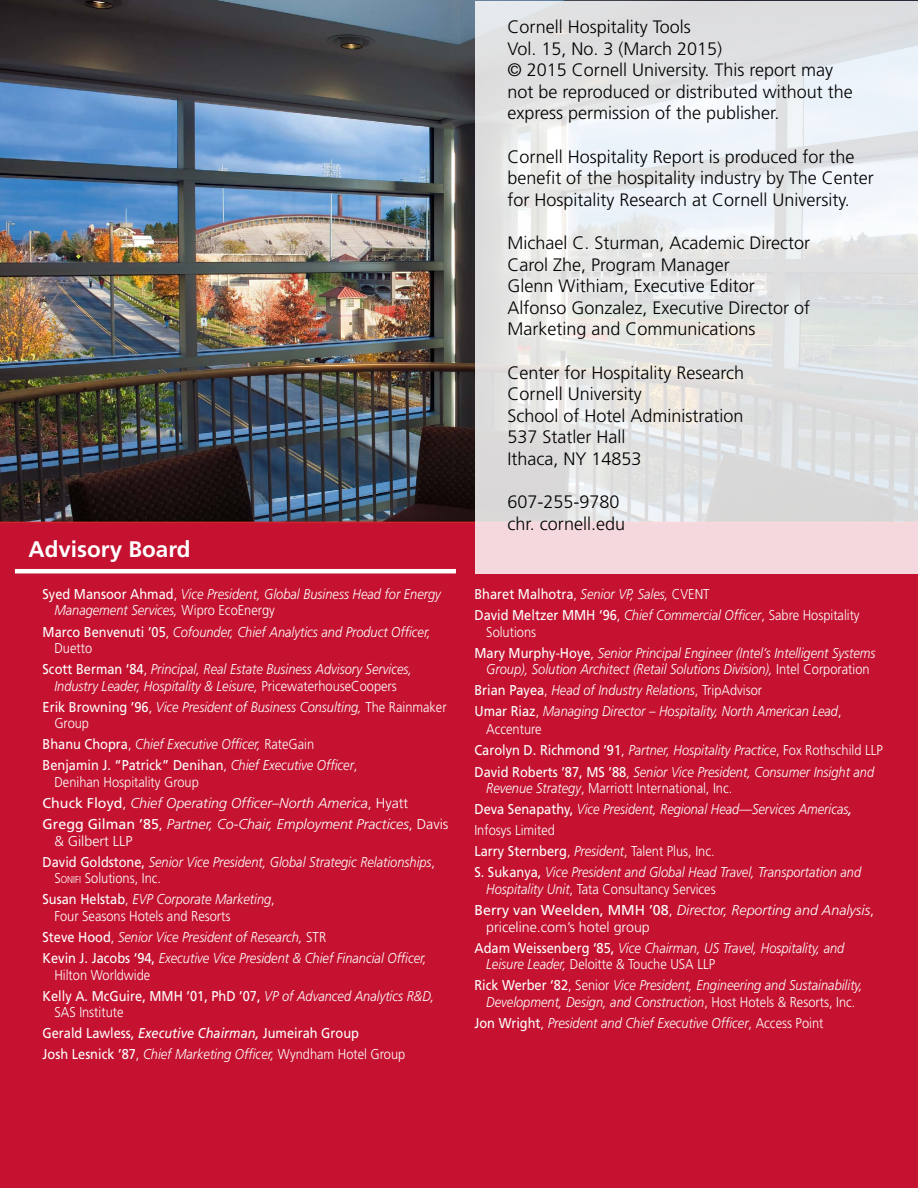
<style>
.page{position:relative;width:918px;height:1188px;background:#fff}
.page>*{position:absolute;margin:0;border:0;box-sizing:border-box;transform-origin:0 0}
.t1{font:700 22.5px "Frutiger LT Std";color:#fff}
.t2{font:300 18px/21.6px "Frutiger LT Std";color:#000}
.t3{font:italic 300 14.25px/21.1px "Frutiger LT Std";color:#fff;scale:.9 1}
.t4{font:14.25px/21.1px "Frutiger LT Std";color:#fff;scale:.9 1}
.t5{font:italic 300 14.25px/21.1px "Frutiger LT Std";color:#fff}
.s1{font-weight:400;font-style:normal}
.s2{font-style:normal}
.s3{font-style:normal;font-size:10.05px}
.s4{font-weight:300}
.s5{font-weight:300;font-style:italic}
.s6{font-style:italic}
.s7{font-weight:400}
</style>
<div class="page">
<img style="left:0;top:0;width:918px;height:522px">
<div style="left:0;top:522px;width:918px;height:666px;background:#c41230"></div>
<svg style="left:475px;top:1px;width:443px;height:572px;background:#e5e4e5"></svg>
<hr style="left:15px;top:569px;width:441px;height:4px;background:#fff">
<h1 class="t1" style="left:28px;top:536px;width:164px">Advisory Board</h1>
<p class="t3" style="left:54px;top:586px;width:431px;line-height:16.5px;text-indent:-12px"><span class="s1">Syed Mansoor Ahmad</span><span class="s2">,</span> Vice President, Global Business Head for Energy<br>Management Services, <span class="s2">Wipro EcoEnergy</span></p>
<p class="t3" style="left:54px;top:624px;width:420px;line-height:16.5px;text-indent:-12px"><span class="s1">Marco Benvenuti ’05</span><span class="s2">,</span> Cofounder, Chief Analytics and Product Officer,<br><span class="s2">Duetto</span></p>
<p class="t3" style="left:43px;top:661px;width:412px;line-height:16.5px;text-align:center"><span class="s1">Scott Berman ‘84</span><span class="s2">,</span> Principal, Real Estate Business Advisory Services,<br>Industry Leader, Hospitality &amp; Leisure, <span class="s2">PricewaterhouseCoopers</span></p>
<p class="t3" style="left:54px;top:699px;width:437px;line-height:16.5px;text-indent:-12px"><span class="s1">Erik Browning ’96</span><span class="s2">,</span> Vice President of Business Consulting, <span class="s2">The Rainmaker<br>Group</span></p>
<p class="t3" style="left:43px;top:734px;width:351px"><span class="s1">Bhanu Chopra</span><span class="s2">,</span> Chief Executive Officer, <span class="s2">RateGain<br></span><span class="s1">Benjamin J. “Patrick” Denihan</span><span class="s2">,</span> Chief Executive Officer<span class="s2">,</span></p>
<p class="t5" style="left:43px;top:772px;width:407px;text-indent:12px"><span class="s2">Denihan Hospitality Group<br></span><span class="s1">Chuck Floyd</span><span class="s2">,</span> Chief Operating Officer–North America<span class="s2">, Hyatt<br></span><span class="s1">Gregg Gilman ’85</span><span class="s2">,</span> Partner, Co-Chair, Employment Practices<span class="s2">, Davis</span></p>
<p class="t3" style="left:43px;top:830px;width:438px;text-indent:12px"><span class="s2">&amp; Gilbert LLP<br></span><span class="s1">David Goldstone,</span> Senior Vice President, Global Strategic Relationships<span class="s2">,</span></p>
<p class="t3" style="left:43px;top:868px;width:260px;text-indent:12px"><span class="s2">S</span><span class="s3">onifi</span> <span class="s2">Solutions, Inc.<br></span><span class="s1">Susan Helstab</span><span class="s2">,</span> EVP Corporate Marketing<span class="s2">,</span></p>
<p class="t3" style="left:43px;top:906px;width:429px;text-indent:12px"><span class="s2">Four Seasons Hotels and Resorts<br></span><span class="s1">Steve Hood</span><span class="s2">,</span> Senior Vice President of Research, <span class="s2">STR<br></span><span class="s1">Kevin J. Jacobs ‘94,</span> Executive Vice President &amp; Chief Financial Officer,</p>
<p class="t4" style="left:43px;top:964px;width:437px;text-indent:12px"><span class="s4">Hilton Worldwide<br></span>Kelly A. McGuire, MMH ’01, PhD ’07, <span class="s5">VP of Advanced Analytics R&amp;D,</span></p>
<p class="t4" style="left:43px;top:1002px;width:405px;text-indent:12px"><span class="s4">SAS Institute<br></span>Gerald Lawless, <span class="s6">Executive Chairman,</span> Jumeirah Group<br>Josh Lesnick ’87<span class="s4">,</span> <span class="s5">Chief Marketing Officer,</span> <span class="s4">Wyndham Hotel Group</span></p>
<p class="t2" style="left:507px;top:16px;width:347px">Cornell Hospitality Tools<br>Vol. 15, No. 3 (March 2015)<br>© 2015 Cornell University. This report may not be reproduced or distributed without the express permission of the publisher.</p>
<p class="t2" style="left:507px;top:146px;width:368px">Cornell Hospitality Report is produced for the benefit of the hospitality industry by The Center for Hospitality Research at Cornell University.</p>
<p class="t2" style="left:507px;top:232px;width:304px">Michael C. Sturman, Academic Director Carol Zhe, Program Manager<br>Glenn Withiam, Executive Editor Alfonso Gonzalez, Executive Director of Marketing and Communications</p>
<p class="t2" style="left:507px;top:362px;width:238px">Center for Hospitality Research<br>Cornell University<br>School of Hotel Administration<br>537 Statler Hall<br>Ithaca, NY 14853</p>
<p class="t2" style="left:507px;top:491px;width:119px">607-255-9780 chr. cornell.edu</p>
<p class="t3" style="left:474px;top:584px;width:430px"><span class="s1">Bharet Malhotra</span><span class="s2">,</span> Senior VP, Sales, <span class="s2">CVENT<br></span><span class="s1">David Meltzer MMH ‘96</span><span class="s2">,</span> Chief Commercial Officer<span class="s2">, Sabre Hospitality</span></p>
<p class="t3" style="left:474px;top:621px;width:447px;text-indent:12px"><span class="s2">Solutions<br></span><span class="s1">Mary Murphy-Hoye</span><span class="s2">,</span> Senior Principal Engineer (Intel’s Intelligent Systems</p>
<p class="t3" style="left:474px;top:659px;width:441px;text-indent:12px">Group), Solution Architect (Retail Solutions Division), <span class="s2">Intel Corporation<br></span><span class="s1">Brian Payea</span><span class="s2">,</span> Head of Industry Relations<span class="s2">, TripAdvisor<br></span><span class="s1">Umar Riaz</span><span class="s2">,</span> Managing Director – Hospitality, North American Lead<span class="s2">,</span></p>
<p class="t3" style="left:474px;top:719px;width:455px;text-indent:12px"><span class="s2">Accenture<br></span><span class="s1">Carolyn D. Richmond ’91</span><span class="s2">,</span> Partner, Hospitality Practice<span class="s2">, Fox Rothschild LLP<br></span><span class="s1">David Roberts ’87, MS ’88</span><span class="s2">,</span> Senior Vice President, Consumer Insight and</p>
<p class="t3" style="left:474px;top:778px;width:431px;text-indent:12px">Revenue Strategy<span class="s2">, Marriott International, Inc.<br></span><span class="s1">Deva Senapathy,</span> Vice President, Regional Head—Services Americas<span class="s7">, </span><span class="s2">Infosys Limited<br></span><span class="s1">Larry Sternberg</span><span class="s2">,</span> President<span class="s2">, Talent Plus, Inc.<br></span><span class="s1">S. Sukanya,</span> Vice President and Global Head Travel, Transportation and</p>
<p class="t3" style="left:474px;top:879px;width:446px;text-indent:12px">Hospitality Unit<span class="s2">, Tata Consultancy Services<br></span><span class="s1">Berry van Weelden, MMH ’08</span><span class="s2">,</span> Director, Reporting and Analysis<span class="s2">,</span></p>
<p class="t3" style="left:474px;top:916px;width:413px;text-indent:12px"><span class="s2">priceline.com’s hotel group<br></span><span class="s1">Adam Weissenberg ‘85,</span> Vice Chairman, US Travel, Hospitality, and</p>
<p class="t3" style="left:474px;top:954px;width:433px;text-indent:12px">Leisure Leader, <span class="s2">Deloitte &amp; Touche USA LLP<br></span><span class="s1">Rick Werber ‘82</span><span class="s2">, Senior</span> Vice President, Engineering and Sustainability,</p>
<p class="t3" style="left:474px;top:991px;width:425px;text-indent:12px">Development, Design, and Construction<span class="s2">, Host Hotels &amp; Resorts, Inc.<br></span><span class="s1">Jon Wright</span><span class="s2">,</span> President and Chief Executive Officer<span class="s2">, Access Point</span></p>
</div>
